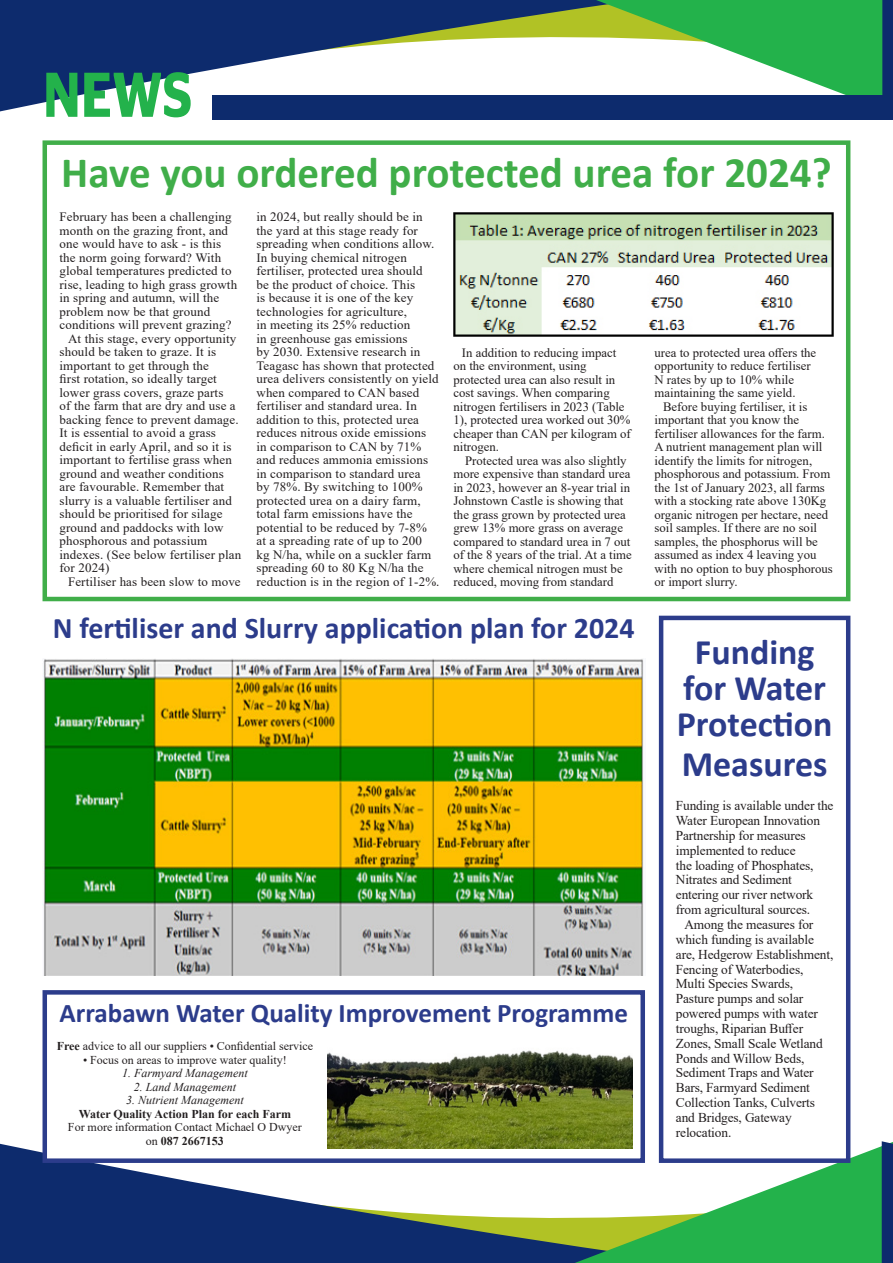
<style>
.page{position:relative;width:893px;height:1263px;background:#fff}
.page>*{position:absolute;margin:0;border:0;box-sizing:border-box;transform-origin:0 0}
.t1{font:600 63px "Stag Sans";color:#23b24b;scale:.83 1}
.t2{font:700 43.5px "Calibri";color:#40ae49}
.t3{font:700 36px/36px "Calibri";color:#2c3c8b;text-align:center}
.t4{font:700 30px "Calibri";color:#2c3c8b}
.t5{font:700 27px "Calibri";color:#2c3c8b}
.t6{font:13.5px/14.9px "Times New Roman";letter-spacing:-.01em;color:#231f20}
.t7{font:12.75px/13.5px "Times New Roman";letter-spacing:.01em;color:#231f20}
.t8{font:12px "Times New Roman";color:#231f20}
.t9{font:italic 12px "Times New Roman";color:#231f20}
.t10{font:700 12px "Times New Roman";color:#231f20}
.s1{font-weight:700}
.s2{font-weight:400}
</style>
<div class="page">
<svg style="left:0;top:1141px;width:575px;height:122px;fill:#0d2b6d"></svg>
<svg style="left:0;top:0;width:235px;height:114px;fill:#0d2b6d"></svg>
<div style="left:213px;top:95px;width:680px;height:25px;background:#0d2b6d"></div>
<svg style="left:575px;top:1141px;width:318px;height:122px"></svg>
<svg style="left:235px;top:0;width:658px;height:95px"></svg>
<div style="left:43px;top:140px;width:807px;height:461px;border:4px solid #40ae49"></div>
<img style="left:454px;top:212px;width:379px;height:124px">
<div style="left:659px;top:616px;width:191px;height:547px;border:4px solid #2c3c8b"></div>
<div style="left:43px;top:990px;width:602px;height:173px;background:#fff;border:4px solid #2c3c8b"></div>
<img style="left:327px;top:1050px;width:305px;height:98px">
<img style="left:43px;top:659px;width:601px;height:317px">
<p class="t1" style="left:43px;top:58px;width:180px">NEWS</p>
<p class="t2" style="left:61px;top:142px;width:772px">Have you ordered protected urea for 2024?</p>
<p class="t7" style="left:256px;top:210px;width:185px">in 2024, but really should be in the yard at this stage ready for spreading when conditions allow.<br>In buying chemical nitrogen fertiliser, protected urea should<br>be the product of choice. This<br>is because it is one of the key technologies for agriculture,<br>in meeting its 25% reduction<br>in greenhouse gas emissions<br>by 2030. Extensive research in<br>Teagasc has shown that protected urea delivers consistently on yield when compared to CAN based fertiliser and standard urea. In addition to this, protected urea reduces nitrous oxide emissions in comparison to CAN by 71% and reduces ammonia emissions in comparison to standard urea<br>by 78%. By switching to 100% protected urea on a dairy farm, total farm emissions have the potential to be reduced by 7-8% at a spreading rate of up to 200<br>kg N/ha, while on a suckler farm spreading 60 to 80 Kg N/ha the reduction is in the region of 1-2%.</p>
<p class="t4" style="left:53px;top:607px;width:583px">N fertiliser and Slurry application plan for 2024</p>
<p class="t7" style="left:60px;top:210px;width:179px">February has been a challenging month on the grazing front, and one would have to ask - is this the norm going forward? With global temperatures predicted to rise, leading to high grass growth in spring and autumn, will the problem now be that ground conditions will prevent grazing?</p>
<p class="t7" style="left:60px;top:331px;width:183px;text-indent:9px">At this stage, every opportunity should be taken to graze. It is important to get through the<br>first rotation, so ideally target lower grass covers, graze parts<br>of the farm that are dry and use a backing fence to prevent damage.<br>It is essential to avoid a grass deficit in early April, and so it is important to fertilise grass when ground and weather conditions are favourable. Remember that slurry is a valuable fertiliser and should be prioritised for silage ground and paddocks with low phosphorous and potassium indexes. (See below fertiliser plan for 2024)</p>
<p class="t7" style="left:68px;top:574px;width:174px">Fertiliser has been slow to move</p>
<p class="t7" style="left:453px;top:345px;width:179px;text-indent:9px">In addition to reducing impact on the environment, using protected urea can also result in cost savings. When comparing nitrogen fertilisers in 2023 (Table<br>1), protected urea worked out 30% cheaper than CAN per kilogram of nitrogen.</p>
<p class="t7" style="left:453px;top:453px;width:180px;text-indent:12px">Protected urea was also slightly more expensive than standard urea in 2023, however an 8-year trial in<br>Johnstown Castle is showing that the grass grown by protected urea grew 13% more grass on average compared to standard urea in 7 out of the 8 years of the trial. At a time where chemical nitrogen must be reduced, moving from standard</p>
<p class="t5" style="left:60px;top:994px;width:570px">Arrabawn Water Quality Improvement Programme</p>
<p class="t8" style="left:57px;top:1038px;width:258px"><span class="s1">Free</span> advice to all our suppliers • Confidential service</p>
<p class="t8" style="left:83px;top:1051px;width:205px">• Focus on areas to improve water quality!</p>
<p class="t9" style="left:122px;top:1065px;width:127px">1. Farmyard Management</p>
<p class="t9" style="left:134px;top:1078px;width:104px">2. Land Management</p>
<p class="t9" style="left:126px;top:1092px;width:119px">3. Nutrient Management</p>
<p class="t10" style="left:79px;top:1105px;width:214px">Water Quality Action Plan for each Farm</p>
<p class="t8" style="left:68px;top:1119px;width:235px">For more information Contact Michael O Dwyer</p>
<p class="t10" style="left:146px;top:1132px;width:79px"><span class="s2">on</span> 087 2667153</p>
<p class="t7" style="left:655px;top:345px;width:163px">urea to protected urea offers the opportunity to reduce fertiliser<br>N rates by up to 10% while maintaining the same yield.</p>
<p class="t7" style="left:655px;top:399px;width:180px;text-indent:9px">Before buying fertiliser, it is important that you know the fertiliser allowances for the farm.<br>A nutrient management plan will identify the limits for nitrogen, phosphorous and potassium. From the 1st of January 2023, all farms with a stocking rate above 130Kg organic nitrogen per hectare, need soil samples. If there are no soil samples, the phosphorus will be assumed as index 4 leaving you with no option to buy phosphorous or import slurry.</p>
<p class="t3" style="left:677px;top:634px;width:157px">Funding for Water<br>Protection</p>
<p class="t3" style="left:682px;top:745px;width:147px">Measures</p>
<p class="t6" style="left:676px;top:798px;width:159px">Funding is available under the<br>Water European Innovation<br>Partnership for measures implemented to reduce<br>the loading of Phosphates,<br>Nitrates and Sediment entering our river network from agricultural sources.</p>
<p class="t6" style="left:676px;top:916px;width:159px;text-indent:9px">Among the measures for which funding is available are, Hedgerow Establishment,<br>Fencing of Waterbodies,<br>Multi Species Swards,<br>Pasture pumps and solar powered pumps with water troughs, Riparian Buffer<br>Zones, Small Scale Wetland<br>Ponds and Willow Beds,<br>Sediment Traps and Water<br>Bars, Farmyard Sediment<br>Collection Tanks, Culverts and Bridges, Gateway relocation.</p>
</div>
